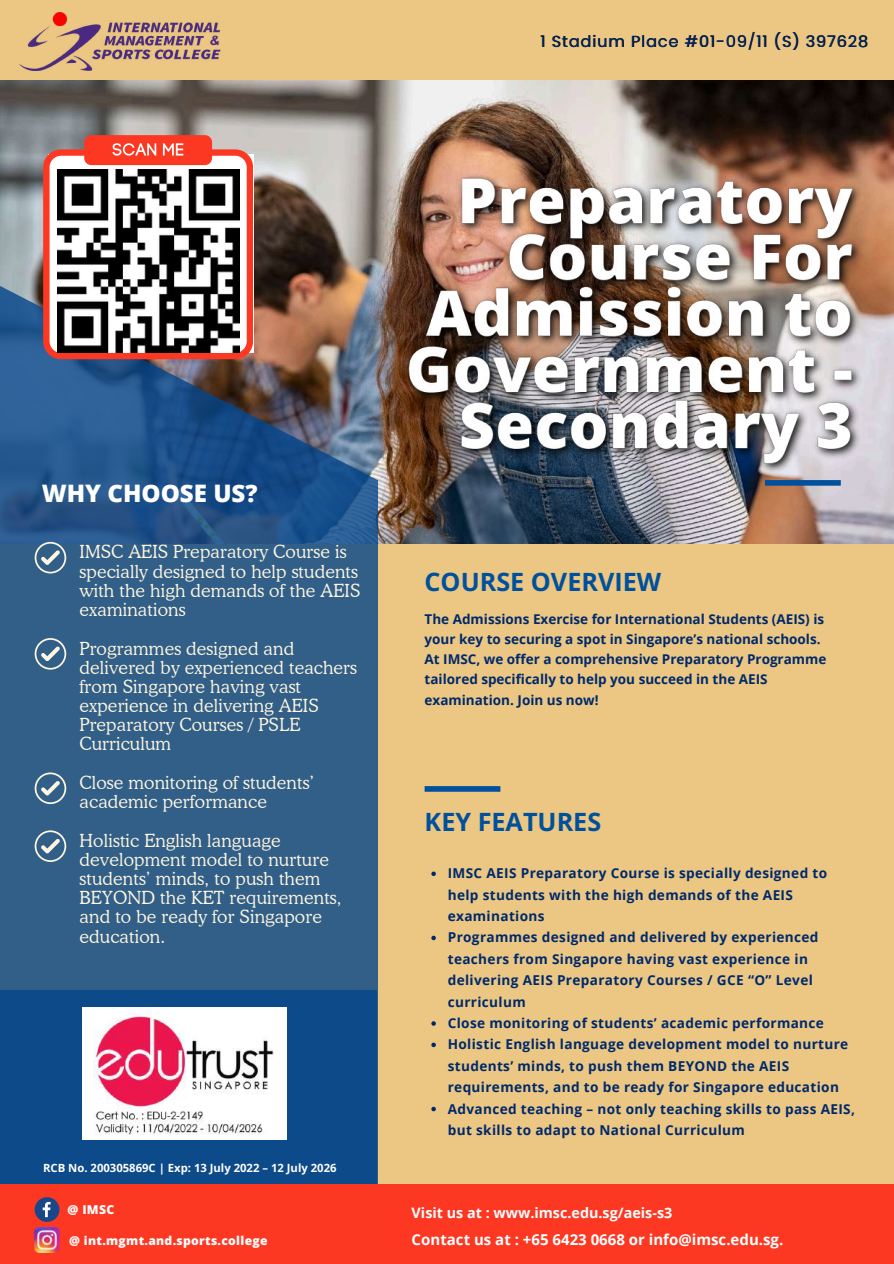
<style>
.page{position:relative;width:894px;height:1264px;background:#fff}
.page>*{position:absolute;margin:0;border:0;box-sizing:border-box;transform-origin:0 0}
.t1{font:700 25.2px "Open Sans";color:#00509d}
.t2{font:800 24.15px "Open Sans";color:#fff}
.t3{font:300 17.85px/19.2px "Cooper BT";letter-spacing:.01em;color:#fef6e1}
.t4{font:15.9px "Poppins";letter-spacing:.06em;color:#00296b}
.t5{font:700 15px "Open Sans";color:#fff}
.t6{font:700 14.4px "Open Sans";color:#fff}
.t7{font:700 13.65px/21.3px "Open Sans";letter-spacing:.025em;color:#00296b}
.t8{font:700 13.5px/20.2px "Open Sans";color:#00296b}
.t9{font:800 12.15px "Open Sans";letter-spacing:.025em;color:#fff}
.t10{font:700 11.25px "Open Sans";color:#fff}
</style>
<div class="page">
<div style="left:0;top:0;width:893px;height:1263px;background:#ebc783"></div>
<img style="left:0;top:81px;width:893px;height:462px">
<svg style="left:0;top:480px;width:377px;height:510px;background:#2f5d88"></svg>
<div style="left:0;top:990px;width:377px;height:273px;background:#0d4a89"></div>
<img style="left:0;top:205px;width:377px;height:275px">
<div style="left:764px;top:480px;width:76px;height:5px;background:#00509d"></div>
<div style="left:424px;top:786px;width:76px;height:5px;background:#00509d"></div>
<div style="left:0;top:1184px;width:893px;height:79px;background:#fc3822"></div>
<svg style="left:35px;top:1197px;width:24px;height:24px"></svg>
<img style="left:35px;top:1227px;width:24px;height:25px">
<img style="left:83px;top:1007px;width:203px;height:132px">
<img style="left:20px;top:12px;width:200px;height:59px">
<div style="left:84px;top:135px;width:128px;height:30px;background:#fc3822;border-radius:7px"></div>
<svg style="left:43px;top:143px;width:209px;height:216px"></svg>
<svg style="left:35px;top:542px;width:31px;height:31px"></svg>
<svg style="left:35px;top:638px;width:31px;height:31px"></svg>
<svg style="left:35px;top:772px;width:31px;height:32px"></svg>
<svg style="left:35px;top:830px;width:31px;height:31px"></svg>
<img style="left:57px;top:170px;width:182px;height:182px">
<img style="left:397px;top:157px;width:471px;height:323px">
<svg style="left:431px;top:871px;width:5px;height:5px"></svg>
<svg style="left:431px;top:935px;width:5px;height:5px"></svg>
<svg style="left:431px;top:1021px;width:5px;height:4px"></svg>
<svg style="left:431px;top:1042px;width:5px;height:5px"></svg>
<svg style="left:431px;top:1106px;width:5px;height:5px"></svg>
<p class="t4" style="left:540px;top:30px;width:329px">1 Stadium Place #01-09/11 (S) 397628</p>
<h2 class="t2" style="left:42px;top:476px;width:217px">WHY CHOOSE US?</h2>
<h3 class="t3" style="left:80px;top:542px;width:282px">IMSC AEIS Preparatory Course is specially designed to help students with the high demands of the AEIS examinations</h3>
<h3 class="t3" style="left:80px;top:638px;width:279px">Programmes designed and delivered by experienced teachers from Singapore having vast experience in delivering AEIS<br>Preparatory Courses / PSLE<br>Curriculum</h3>
<h3 class="t3" style="left:80px;top:773px;width:236px">Close monitoring of students’ academic performance</h3>
<h3 class="t3" style="left:80px;top:830px;width:263px">Holistic English language development model to nurture students’ minds, to push them<br>BEYOND the KET requirements, and to be ready for Singapore education.</h3>
<p class="t10" style="left:43px;top:1159px;width:295px">RCB No. 200305869C | Exp: 13 July 2022 – 12 July 2026</p>
<p class="t9" style="left:68px;top:1201px;width:48px">@ IMSC</p>
<p class="t9" style="left:69px;top:1231px;width:200px">@ int.mgmt.and.sports.college</p>
<h1 class="t1" style="left:424px;top:564px;width:238px">COURSE OVERVIEW</h1>
<p class="t8" style="left:424px;top:608px;width:403px">The Admissions Exercise for International Students (AEIS) is your key to securing a spot in Singapore’s national schools.<br>At IMSC, we offer a comprehensive Preparatory Programme tailored specifically to help you succeed in the AEIS examination. Join us now!</p>
<h1 class="t1" style="left:424px;top:803px;width:178px">KEY FEATURES</h1>
<p class="t7" style="left:447px;top:862px;width:408px">IMSC AEIS Preparatory Course is specially designed to help students with the high demands of the AEIS examinations<br>Programmes designed and delivered by experienced teachers from Singapore having vast experience in delivering AEIS Preparatory Courses / GCE “O” Level curriculum<br>Close monitoring of students’ academic performance Holistic English language development model to nurture students’ minds, to push them BEYOND the AEIS requirements, and to be ready for Singapore education Advanced teaching – not only teaching skills to pass AEIS, but skills to adapt to National Curriculum</p>
<p class="t6" style="left:411px;top:1202px;width:262px">Visit us at : www.imsc.edu.sg/aeis-s3</p>
<p class="t5" style="left:411px;top:1228px;width:373px">Contact us at : +65 6423 0668 or info@imsc.edu.sg.</p>
</div>
